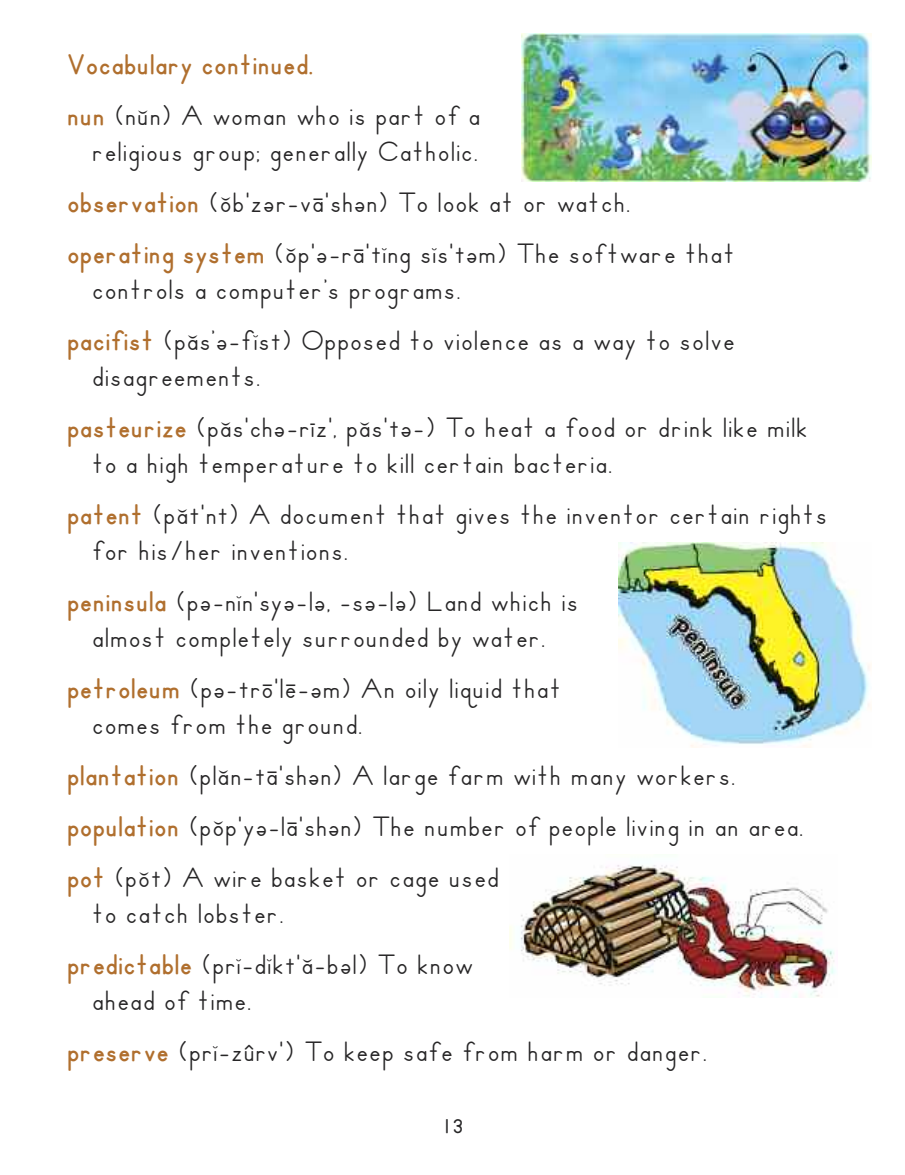
<style>
.page{position:relative;width:905px;height:1175px;background:#fff}
.page>*{position:absolute;margin:0;border:0;box-sizing:border-box;transform-origin:0 0}
.t1{font:30px/51px "ZB Manuscript";letter-spacing:.025em;color:#272627}
.t2{font:30px "Phonetics Phont";letter-spacing:.025em;color:#272627}
.t3{font:700 30px/51px "ZB Manuscript";letter-spacing:.025em;color:#b06f2e}
.t4{font:700 21px "ZB Manuscript";color:#272627}
.s1{font-weight:400;color:#272627}
.s2{font-family:"Phonetics Phont";font-weight:400;color:#272627}
.s3{font-family:"ZB Manuscript Phonics Short";font-weight:400;color:#272627}
.s4{font-weight:700;color:#b06f2e}
.s5{font-family:"Phonetics Phont"}
.s6{font-family:"ZB Manuscript";font-weight:700;color:#b06f2e}
.s7{font-family:"ZB Manuscript"}
</style>
<div class="page">
<img style="left:619px;top:543px;width:252px;height:204px">
<img style="left:521px;top:34px;width:350px;height:148px">
<img style="left:510px;top:865px;width:326px;height:132px">
<p class="t3" style="left:67px;top:44px;width:414px">Vocabulary continued.<br>nun <span class="s1">(</span><span class="s2">n</span><span class="s3">u</span><span class="s2">n</span><span class="s1">) A woman who is part of a</span></p>
<p class="t1" style="left:68px;top:130px;width:565px;text-indent:25px">religious group; generally Catholic.<br><span class="s4">observation</span> (<span class="s5">¥b'zÆr-vƒ'shÆn</span>) To look at or watch.</p>
<p class="t2" style="left:68px;top:243px;width:669px"><span class="s6">operating system</span> <span class="s7">(</span>¥p'Æ-rƒ't›ng s›s'tÆm<span class="s7">) The software that</span></p>
<p class="t1" style="left:68px;top:268px;width:669px;text-indent:25px">controls a computer’s programs.<br><span class="s4">pacifist</span> (<span class="s5">p‚s’Æ-f›st</span>) Opposed to violence as a way to solve</p>
<p class="t1" style="left:68px;top:355px;width:742px;text-indent:25px">disagreements.<br><span class="s4">pasteurize</span> (<span class="s5">p‚s'chÆ-rœz', p‚s'tÆ-</span>) To heat a food or drink like milk</p>
<p class="t1" style="left:68px;top:442px;width:761px;text-indent:25px">to a high temperature to kill certain bacteria.<br><span class="s4">patent</span> (<span class="s5">p‚t'nt</span>) A document that gives the inventor certain rights</p>
<p class="t1" style="left:92px;top:529px;width:258px">for his/her inventions.</p>
<p class="t2" style="left:68px;top:591px;width:512px"><span class="s6">peninsula</span> <span class="s7">(</span>pÆ-n›n'syÆ-lÆ, -sÆ-lÆ<span class="s7">) Land which is</span></p>
<p class="t1" style="left:68px;top:616px;width:495px;text-align:center">almost completely surrounded by water. <span class="s4">petroleum</span> (<span class="s5">pÆ-tr§'lŒ-Æm</span>) An oily liquid that</p>
<p class="t1" style="left:68px;top:703px;width:738px;text-indent:25px">comes from the ground.<br><span class="s4">plantation</span> (<span class="s5">pl‚n-tƒ'shÆn</span>) A large farm with many workers. <span class="s4">population</span> (<span class="s5">p¥p'yÆ-lƒ'shÆn</span>) The number of people living in an area. <span class="s4">pot</span> (<span class="s5">p¥t</span>) A wire basket or cage used</p>
<p class="t1" style="left:92px;top:892px;width:194px">to catch lobster.</p>
<p class="t2" style="left:68px;top:954px;width:407px"><span class="s6">predictable</span> <span class="s7">(</span>pr›-d›kt'‚-bÆl<span class="s7">) To know</span></p>
<p class="t1" style="left:68px;top:979px;width:641px;text-indent:25px">ahead of time.<br><span class="s4">preserve</span> (<span class="s5">pr›-z</span>û<span class="s5">rv'</span>) To keep safe from harm or danger.</p>
<p class="t4" style="left:441px;top:1118px;width:23px">13</p>
</div>
